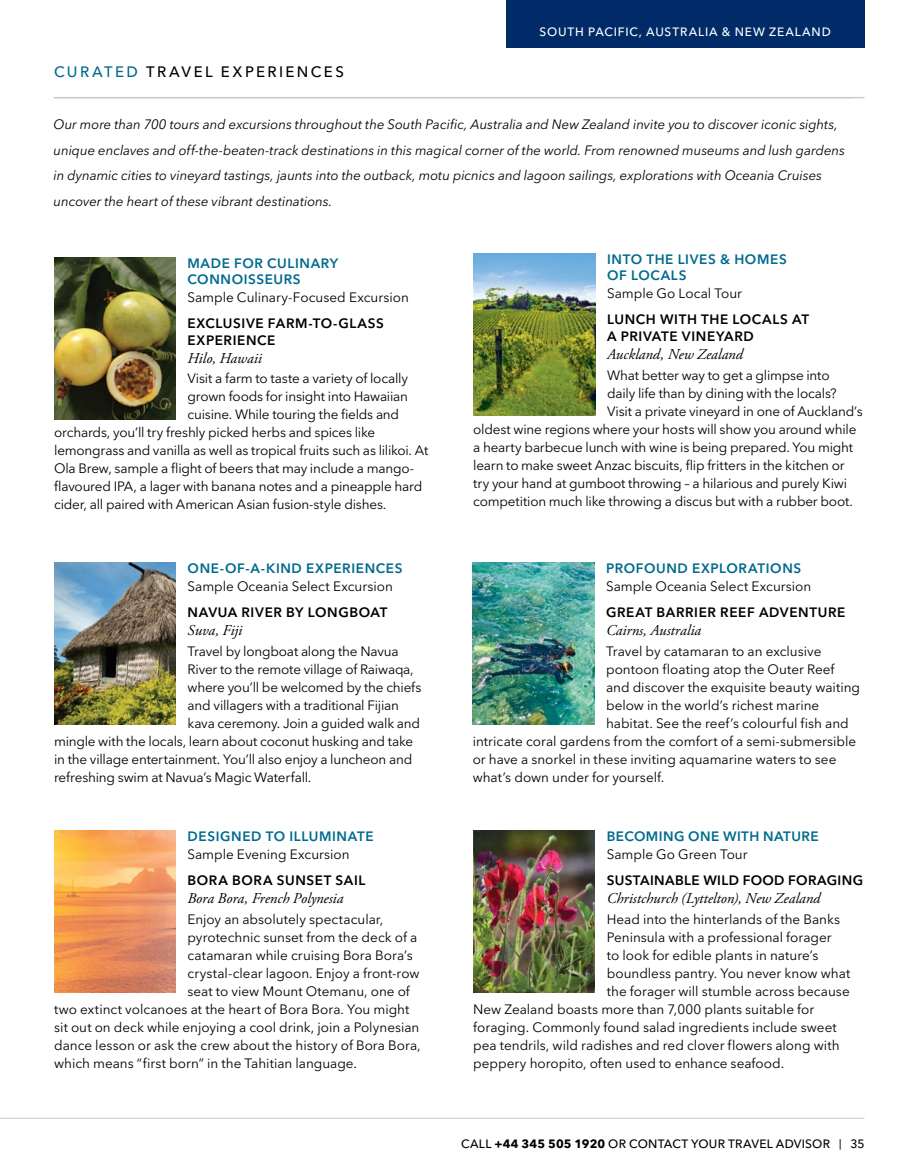
<style>
.page{position:relative;width:905px;height:1175px;background:#fff}
.page>*{position:absolute;margin:0;border:0;box-sizing:border-box;transform-origin:0 0}
.t1{font:italic 15px "Adobe Garamond Pro";color:#000}
.t2{font:500 15px "Avenir Next LT Pro";letter-spacing:.16em;color:#000}
.t3{font:13.5px "Avenir Next LT Pro";letter-spacing:-.005em;color:#000}
.t4{font:italic 13.5px/25.5px "Avenir Next LT Pro";color:#000}
.t5{font:600 13.5px/16.5px "Avenir Next LT Pro";letter-spacing:.045em;color:#006a8f}
.t6{font:600 13.5px/16.5px "Avenir Next LT Pro";letter-spacing:.045em;color:#000}
.t7{font:600 13.5px "Avenir Next LT Pro";letter-spacing:.025em;color:#000}
.t8{font:500 12px "Avenir Next LT Pro";letter-spacing:.02em;color:#000}
.t9{font:500 12px "Avenir Next LT Pro";letter-spacing:.07em;color:#fff}
.s1{color:#006a8f}
.s2{font-weight:700}
.s3{font-size:10.5px}
</style>
<div class="page">
<hr style="left:54px;top:97px;width:810px;height:1px;background:#cdcbca">
<div style="left:506px;top:0;width:358px;height:47px;background:#002b68"></div>
<img style="left:473px;top:254px;width:122px;height:162px">
<img style="left:54px;top:257px;width:122px;height:162px">
<img style="left:54px;top:562px;width:122px;height:162px">
<img style="left:54px;top:830px;width:122px;height:162px">
<img style="left:472px;top:562px;width:122px;height:162px">
<img style="left:473px;top:830px;width:121px;height:162px">
<hr style="left:0;top:1117px;width:864px;height:1px;background:#cdcbca">
<p class="t2" style="left:54px;top:63px;width:291px"><span class="s1">CURATED</span> TRAVEL EXPERIENCES</p>
<p class="t9" style="left:539px;top:24px;width:293px">SOUTH PACIFIC, AUSTRALIA &amp; NEW ZEALAND</p>
<p class="t4" style="left:54px;top:112px;width:792px">Our more than 700 tours and excursions throughout the South Pacific, Australia and New Zealand invite you to discover iconic sights, unique enclaves and off-the-beaten-track destinations in this magical corner of the world. From renowned museums and lush gardens in dynamic cities to vineyard tastings, jaunts into the outback, motu picnics and lagoon sailings, explorations with Oceania Cruises uncover the heart of these vibrant destinations.</p>
<p class="t5" style="left:187px;top:254px;width:152px">MADE FOR CULINARY<br>CONNOISSEURS</p>
<p class="t3" style="left:187px;top:289px;width:223px">Sample Culinary-Focused Excursion</p>
<p class="t6" style="left:187px;top:315px;width:198px">EXCLUSIVE FARM-TO-GLASS<br>EXPERIENCE</p>
<p class="t1" style="left:187px;top:349px;width:76px">Hilo, Hawaii</p>
<p class="t3" style="left:187px;top:370px;width:222px">Visit a farm to taste a variety of locally</p>
<p class="t3" style="left:187px;top:388px;width:222px">grown foods for insight into Hawaiian</p>
<p class="t3" style="left:187px;top:406px;width:213px">cuisine. While touring the fields and</p>
<p class="t3" style="left:54px;top:424px;width:322px">orchards, you’ll try freshly picked herbs and spices like</p>
<p class="t3" style="left:54px;top:442px;width:375px">lemongrass and vanilla as well as tropical fruits such as lilikoi. At</p>
<p class="t3" style="left:54px;top:460px;width:361px">Ola Brew, sample a flight of beers that may include a mango-</p>
<p class="t3" style="left:54px;top:478px;width:370px">flavoured IPA, a lager with banana notes and a pineapple hard</p>
<p class="t3" style="left:54px;top:496px;width:334px">cider, all paired with American Asian fusion-style dishes.</p>
<p class="t5" style="left:188px;top:560px;width:216px">ONE-OF-A-KIND EXPERIENCES</p>
<p class="t3" style="left:188px;top:578px;width:207px">Sample Oceania Select Excursion</p>
<p class="t6" style="left:188px;top:604px;width:201px">NAVUA RIVER BY LONGBOAT</p>
<p class="t1" style="left:188px;top:621px;width:56px">Suva, Fiji</p>
<p class="t3" style="left:188px;top:643px;width:212px">Travel by longboat along the Navua</p>
<p class="t3" style="left:188px;top:661px;width:228px">River to the remote village of Raiwaqa,</p>
<p class="t3" style="left:188px;top:679px;width:235px">where you’ll be welcomed by the chiefs</p>
<p class="t3" style="left:188px;top:697px;width:213px">and villagers with a traditional Fijian</p>
<p class="t3" style="left:188px;top:715px;width:234px">kava ceremony. Join a guided walk and</p>
<p class="t3" style="left:54px;top:733px;width:360px">mingle with the locals, learn about coconut husking and take</p>
<p class="t3" style="left:54px;top:751px;width:360px">in the village entertainment. You’ll also enjoy a luncheon and</p>
<p class="t3" style="left:54px;top:768px;width:259px">refreshing swim at Navua’s Magic Waterfall.</p>
<p class="t5" style="left:187px;top:828px;width:188px">DESIGNED TO ILLUMINATE</p>
<p class="t3" style="left:187px;top:846px;width:164px">Sample Evening Excursion</p>
<p class="t6" style="left:187px;top:872px;width:179px">BORA BORA SUNSET SAIL</p>
<p class="t1" style="left:187px;top:889px;width:157px">Bora Bora, French Polynesia</p>
<p class="t3" style="left:187px;top:911px;width:197px">Enjoy an absolutely spectacular,</p>
<p class="t3" style="left:187px;top:929px;width:231px">pyrotechnic sunset from the deck of a</p>
<p class="t3" style="left:187px;top:947px;width:227px">catamaran while cruising Bora Bora’s</p>
<p class="t3" style="left:187px;top:965px;width:234px">crystal-clear lagoon. Enjoy a front-row</p>
<p class="t3" style="left:187px;top:983px;width:224px">seat to view Mount Otemanu, one of</p>
<p class="t3" style="left:54px;top:1001px;width:357px">two extinct volcanoes at the heart of Bora Bora. You might</p>
<p class="t3" style="left:54px;top:1019px;width:367px">sit out on deck while enjoying a cool drink, join a Polynesian</p>
<p class="t3" style="left:54px;top:1037px;width:368px">dance lesson or ask the crew about the history of Bora Bora,</p>
<p class="t3" style="left:54px;top:1055px;width:304px">which means “first born” in the Tahitian language.</p>
<p class="t5" style="left:607px;top:251px;width:181px">INTO THE LIVES &amp; HOMES<br>OF LOCALS</p>
<p class="t3" style="left:607px;top:285px;width:136px">Sample Go Local Tour</p>
<p class="t6" style="left:607px;top:311px;width:203px">LUNCH WITH THE LOCALS AT<br>A PRIVATE VINEYARD</p>
<p class="t1" style="left:607px;top:345px;width:137px">Auckland, New Zealand</p>
<p class="t3" style="left:607px;top:367px;width:224px">What better way to get a glimpse into</p>
<p class="t3" style="left:607px;top:385px;width:231px">daily life than by dining with the locals?</p>
<p class="t3" style="left:607px;top:403px;width:257px">Visit a private vineyard in one of Auckland’s</p>
<p class="t3" style="left:473px;top:421px;width:384px">oldest wine regions where your hosts will show you around while</p>
<p class="t3" style="left:473px;top:439px;width:381px">a hearty barbecue lunch with wine is being prepared. You might</p>
<p class="t3" style="left:473px;top:457px;width:373px">learn to make sweet Anzac biscuits, flip fritters in the kitchen or</p>
<p class="t3" style="left:473px;top:475px;width:375px">try your hand at gumboot throwing – a hilarious and purely Kiwi</p>
<p class="t3" style="left:473px;top:493px;width:381px">competition much like throwing a discus but with a rubber boot.</p>
<p class="t5" style="left:606px;top:560px;width:197px">PROFOUND EXPLORATIONS</p>
<p class="t3" style="left:606px;top:578px;width:207px">Sample Oceania Select Excursion</p>
<p class="t6" style="left:606px;top:604px;width:241px">GREAT BARRIER REEF ADVENTURE</p>
<p class="t1" style="left:606px;top:621px;width:97px">Cairns, Australia</p>
<p class="t3" style="left:606px;top:643px;width:217px">Travel by catamaran to an exclusive</p>
<p class="t3" style="left:606px;top:661px;width:230px">pontoon floating atop the Outer Reef</p>
<p class="t3" style="left:606px;top:679px;width:256px">and discover the exquisite beauty waiting</p>
<p class="t3" style="left:606px;top:697px;width:215px">below in the world’s richest marine</p>
<p class="t3" style="left:606px;top:715px;width:244px">habitat. See the reef’s colourful fish and</p>
<p class="t3" style="left:472px;top:733px;width:385px">intricate coral gardens from the comfort of a semi-submersible</p>
<p class="t3" style="left:472px;top:751px;width:365px">or have a snorkel in these inviting aquamarine waters to see</p>
<p class="t3" style="left:472px;top:768px;width:193px">what’s down under for yourself.</p>
<p class="t5" style="left:606px;top:828px;width:213px">BECOMING ONE WITH NATURE</p>
<p class="t3" style="left:606px;top:846px;width:142px">Sample Go Green Tour</p>
<p class="t7" style="left:606px;top:872px;width:258px">SUSTAINABLE WILD FOOD FORAGING</p>
<p class="t1" style="left:606px;top:889px;width:215px">Christchurch (Lyttelton), New Zealand</p>
<p class="t3" style="left:606px;top:911px;width:235px">Head into the hinterlands of the Banks</p>
<p class="t3" style="left:606px;top:929px;width:226px">Peninsula with a professional forager</p>
<p class="t3" style="left:606px;top:947px;width:213px">to look for edible plants in nature’s</p>
<p class="t3" style="left:606px;top:965px;width:245px">boundless pantry. You never know what</p>
<p class="t3" style="left:606px;top:983px;width:244px">the forager will stumble across because</p>
<p class="t3" style="left:473px;top:1001px;width:342px">New Zealand boasts more than 7,000 plants suitable for</p>
<p class="t3" style="left:473px;top:1019px;width:365px">foraging. Commonly found salad ingredients include sweet</p>
<p class="t3" style="left:473px;top:1037px;width:368px">pea tendrils, wild radishes and red clover flowers along with</p>
<p class="t3" style="left:473px;top:1055px;width:312px">peppery horopito, often used to enhance seafood.</p>
<p class="t8" style="left:461px;top:1136px;width:405px">CALL <span class="s2">+44 345 505 1920</span> OR CONTACT YOUR TRAVEL ADVISOR <span class="s3">|</span> 35</p>
</div>
